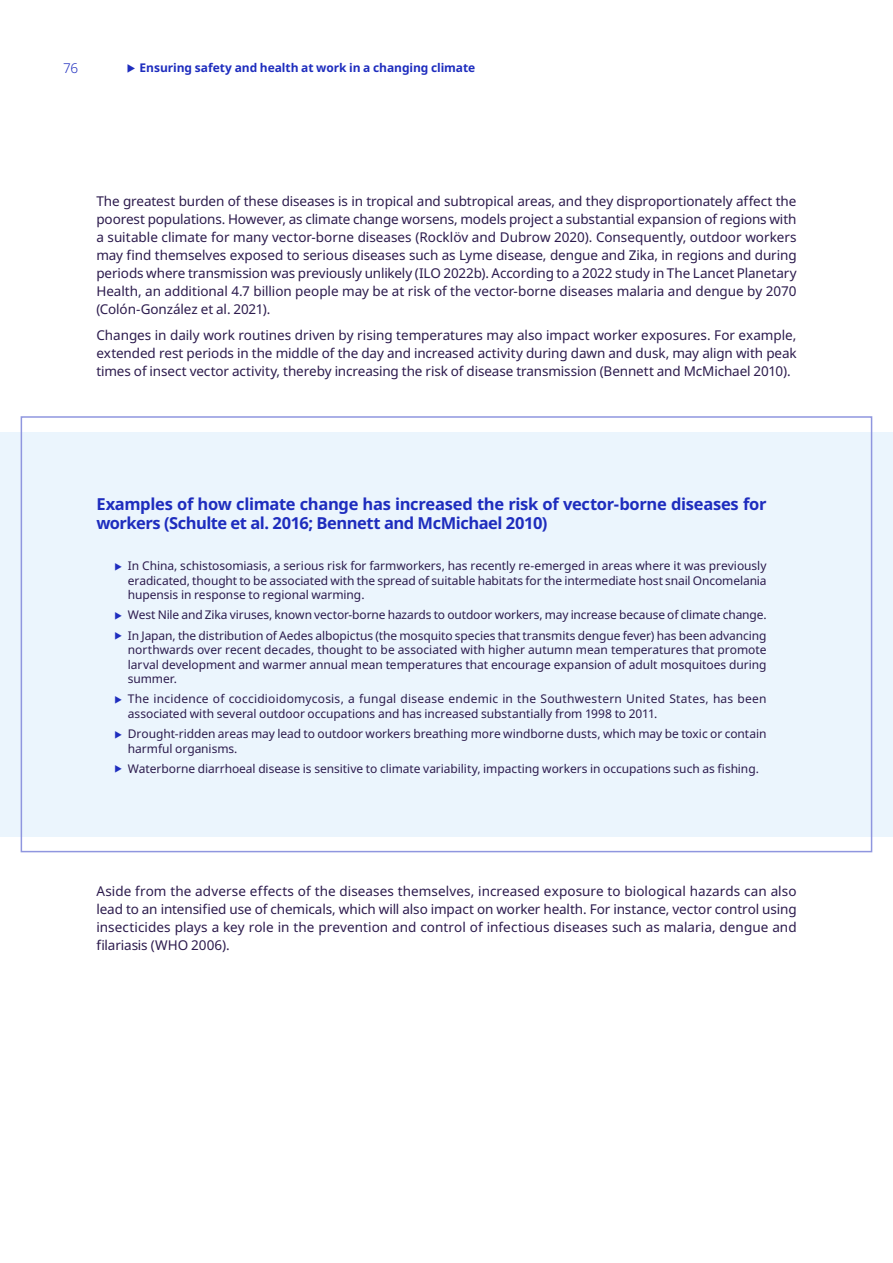
<style>
.page{position:relative;width:893px;height:1263px;background:#fff}
.page>*{position:absolute;margin:0;border:0;box-sizing:border-box;transform-origin:0 0}
.t1{font:700 16.5px/19.8px "Noto Sans";letter-spacing:-.02em;color:#1e2dbe}
.t2{font:13.5px/18px "Noto Sans";letter-spacing:-.005em;color:#2c1b4d;text-align:justify}
.t3{font:300 13.5px "Noto Sans";color:#1e2dbe}
.t4{font:12px/14.4px "Noto Sans";letter-spacing:-.005em;color:#2c1b4d;text-align:justify}
.t5{font:12px/14.4px "Noto Sans";letter-spacing:.015em;color:#2c1b4d}
.t6{font:700 12px "Noto Sans";letter-spacing:-.005em;color:#1e2dbe}
</style>
<div class="page">
<div style="left:0;top:432px;width:893px;height:404px;background:#ebf5fd"></div>
<div style="left:21px;top:416px;width:851px;height:436px;border:2px solid #8f96df"></div>
<p class="t3" style="left:63px;top:59px;width:17px">76</p>
<p class="t6" style="left:140px;top:60px;width:337px">Ensuring safety and health at work in a changing climate</p>
<p class="t2" style="left:96px;top:192px;width:702px">The greatest burden of these diseases is in tropical and subtropical areas, and they disproportionately affect the poorest populations. However, as climate change worsens, models project a substantial expansion of regions with a suitable climate for many vector-borne diseases (Rocklöv and Dubrow 2020). Consequently, outdoor workers may find themselves exposed to serious diseases such as Lyme disease, dengue and Zika, in regions and during periods where transmission was previously unlikely (ILO 2022b). According to a 2022 study in The Lancet Planetary Health, an additional 4.7 billion people may be at risk of the vector-borne diseases malaria and dengue by 2070 (Colón-González et al. 2021).</p>
<p class="t2" style="left:96px;top:327px;width:702px">Changes in daily work routines driven by rising temperatures may also impact worker exposures. For example, extended rest periods in the middle of the day and increased activity during dawn and dusk, may align with peak times of insect vector activity, thereby increasing the risk of disease transmission (Bennett and McMichael 2010).</p>
<p class="t1" style="left:96px;top:494px;width:672px">Examples of how climate change has increased the risk of vector-borne diseases for workers (Schulte et al. 2016; Bennett and McMichael 2010)</p>
<p class="t4" style="left:128px;top:559px;width:640px">In China, schistosomiasis, a serious risk for farmworkers, has recently re-emerged in areas where it was previously eradicated, thought to be associated with the spread of suitable habitats for the intermediate host snail Oncomelania hupensis in response to regional warming.</p>
<p class="t4" style="left:128px;top:605px;width:640px;line-height:20.4px">West Nile and Zika viruses, known vector-borne hazards to outdoor workers, may increase because of climate change.<br>In Japan, the distribution of Aedes albopictus (the mosquito species that transmits dengue fever) has been advancing</p>
<p class="t4" style="left:128px;top:643px;width:640px">northwards over recent decades, thought to be associated with higher autumn mean temperatures that promote larval development and warmer annual mean temperatures that encourage expansion of adult mosquitoes during summer.</p>
<p class="t5" style="left:128px;top:692px;width:640px">The incidence of coccidioidomycosis, a fungal disease endemic in the Southwestern United States, has been associated with several outdoor occupations and has increased substantially from 1998 to 2011.</p>
<p class="t4" style="left:128px;top:727px;width:640px">Drought-ridden areas may lead to outdoor workers breathing more windborne dusts, which may be toxic or contain harmful organisms.</p>
<p class="t4" style="left:128px;top:762px;width:632px">Waterborne diarrhoeal disease is sensitive to climate variability, impacting workers in occupations such as fishing.</p>
<p class="t2" style="left:96px;top:882px;width:702px">Aside from the adverse effects of the diseases themselves, increased exposure to biological hazards can also lead to an intensified use of chemicals, which will also impact on worker health. For instance, vector control using insecticides plays a key role in the prevention and control of infectious diseases such as malaria, dengue and filariasis (WHO 2006).</p>
</div>
